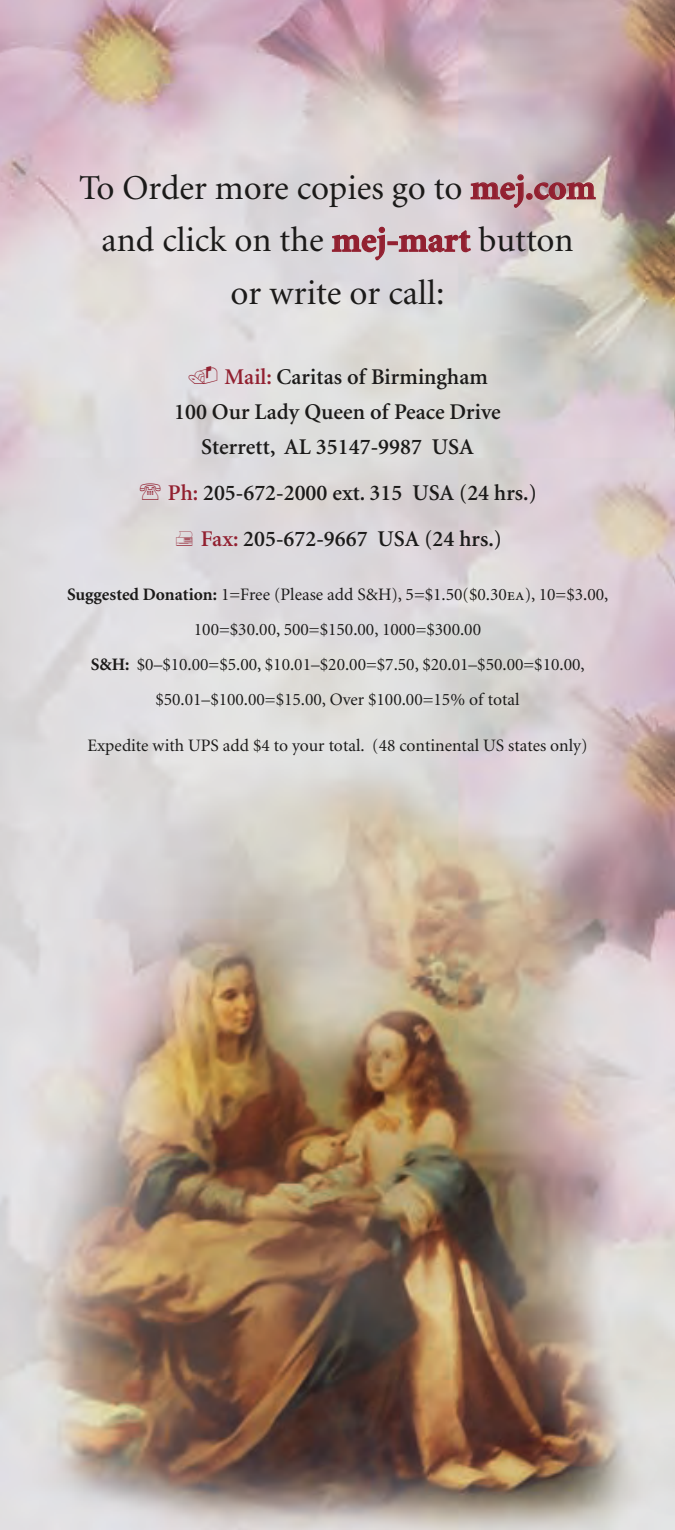
<style>
.page{position:relative;width:675px;height:1530px;background:#fff}
.page>*{position:absolute;margin:0;border:0;box-sizing:border-box;transform-origin:0 0}
.t1{font:35px/52.5px "Minion";letter-spacing:-.005em;color:#1b1a19;text-align:center}
.t2{font:600 22.5px/46.2px "Minion";color:#1b1a19;text-align:center}
.t3{font:17.5px/35px "Minion";color:#1b1a19;text-align:center}
.s1{font-weight:700;color:#922030}
.s2{color:#922030}
.s3{font-weight:700}
.s4{font-family:"Minion Regular SC"}
</style>
<div class="page">
<img style="left:0;top:0;width:675px;height:1530px">
<svg style="left:470px;top:174px;width:54px;height:34px;background:#c5a2a9"></svg>
<div style="left:526px;top:193px;width:7px;height:7px;border:1px solid #922030;border-radius:50%"></div>
<svg style="left:534px;top:181px;width:62px;height:19px"></svg>
<svg style="left:331px;top:226px;width:55px;height:35px;background:#ccb3b9"></svg>
<div style="left:387px;top:241px;width:11px;height:4px;border:1px solid #922030"></div>
<svg style="left:398px;top:229px;width:74px;height:24px;background:#c9a5ac"></svg>
<svg style="left:189px;top:366px;width:29px;height:18px"></svg>
<svg style="left:140px;top:483px;width:21px;height:17px"></svg>
<svg style="left:176px;top:531px;width:16px;height:15px"></svg>
<h1 class="t1" style="left:79px;top:163px;width:518px">To Order more copies go to <span class="s1">mej.com </span>and click on the <span class="s1">mej-mart</span> button<br>or write or call:</h1>
<p class="t2" style="left:225px;top:354px;width:265px"><span class="s2">Mail:</span> Caritas of Birmingham</p>
<p class="t2" style="left:174px;top:389px;width:328px">100 Our Lady Queen of Peace Drive</p>
<p class="t2" style="left:201px;top:424px;width:274px">Sterrett, AL 35147-9987 USA</p>
<p class="t2" style="left:168px;top:470px;width:370px"><span class="s2">Ph:</span> 205-672-2000 ext. 315 USA (24 hrs.)<br><span class="s2">Fax:</span> 205-672-9667 USA (24 hrs.)</p>
<p class="t3" style="left:67px;top:577px;width:543px"><span class="s3">Suggested Donation:</span> 1=Free (Please add S&amp;H), 5=$1.50($0.30<span class="s4">ea</span>), 10=$3.00, 100=$30.00, 500=$150.00, 1000=$300.00<br><span class="s3">S&amp;H:</span> $0–$10.00=$5.00, $10.01–$20.00=$7.50, $20.01–$50.00=$10.00, $50.01–$100.00=$15.00, Over $100.00=15% of total</p>
<p class="t3" style="left:87px;top:729px;width:502px">Expedite with UPS add $4 to your total. (48 continental US states only)</p>
</div>
